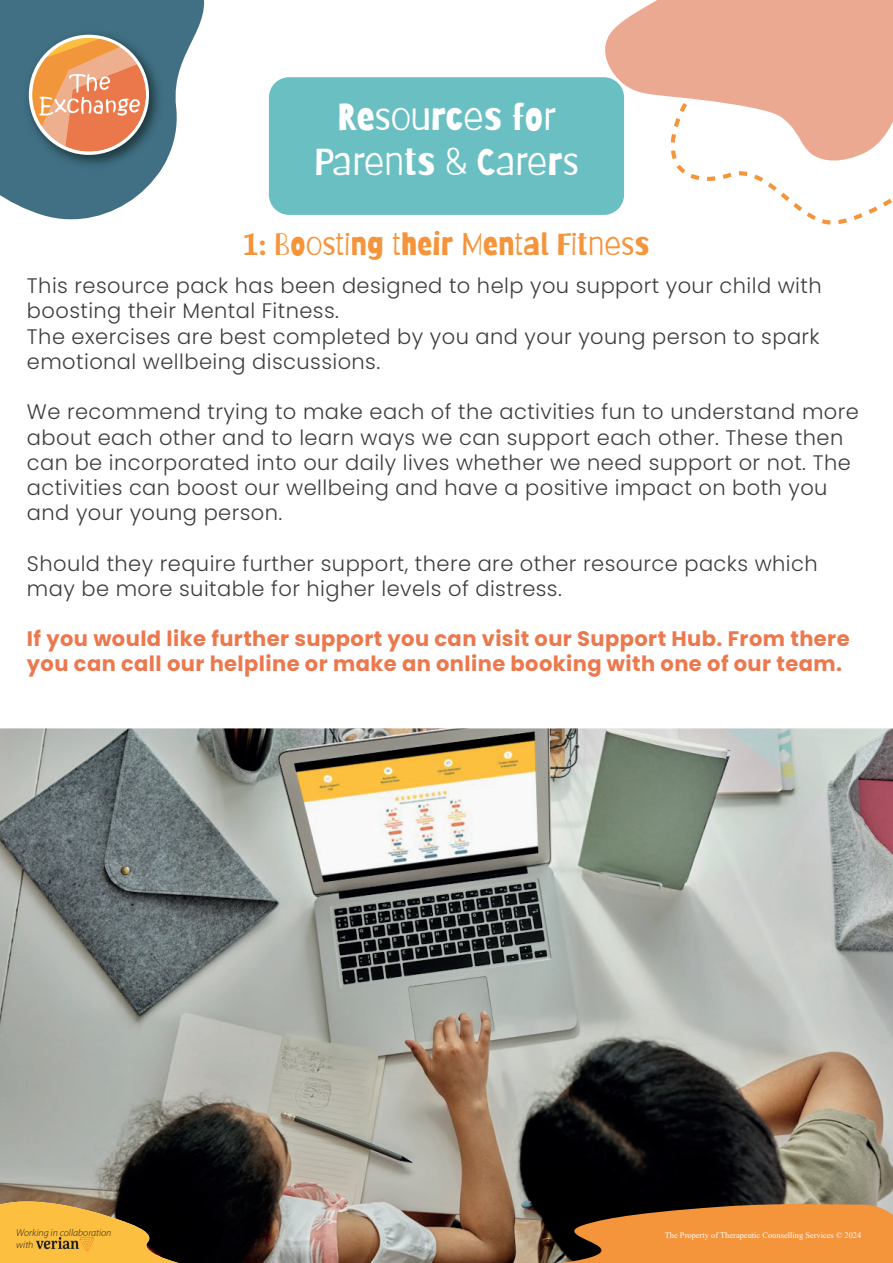
<style>
.page{position:relative;width:893px;height:1263px;background:#fff}
.page>*{position:absolute;margin:0;border:0;box-sizing:border-box;transform-origin:0 0}
.t1{font:37.35px/44.8px "Barriecito";color:#fff;text-align:center}
.t2{font:30.9px "Barriecito";color:#f4943b}
.t3{font:300 21px/25.2px "Poppins";letter-spacing:.02em;color:#3e3e3f}
.t4{font:700 21px/25.2px "Poppins";letter-spacing:.02em;color:#ec784e}
.t5{font:italic 300 10.05px/12.1px "Myriad Pro";color:#231f20}
.t6{font:8.4px "Times New Roman";color:#fff}
</style>
<div class="page">
<img style="left:0;top:728px;width:893px;height:535px">
<svg style="left:676px;top:165px;width:216px;height:60px"></svg>
<svg style="left:0;top:1198px;width:239px;height:65px;background:#846425"></svg>
<svg style="left:501px;top:1202px;width:392px;height:61px;background:#bd7736"></svg>
<svg style="left:605px;top:0;width:288px;height:165px;fill:#eca992"></svg>
<svg style="left:0;top:0;width:205px;height:220px;fill:#416f84"></svg>
<img style="left:20px;top:26px;width:147px;height:147px">
<div style="left:29px;top:35px;width:120px;height:120px;background:#fff;border-radius:50%"></div>
<svg style="left:32px;top:38px;width:114px;height:114px;background:#d49771"></svg>
<div style="left:269px;top:77px;width:355px;height:138px;background:#6abfc2;border-radius:20px"></div>
<img style="left:36px;top:1238px;width:57px;height:12px">
<h1 class="t1" style="left:314px;top:94px;width:266px">Resources for<br>Parents &amp; Carers</h1>
<h2 class="t2" style="left:243px;top:223px;width:408px">1: Boosting their Mental Fitness</h2>
<p class="t3" style="left:27px;top:273px;width:796px">This resource pack has been designed to help you support your child with boosting their Mental Fitness.<br>The exercises are best completed by you and your young person to spark emotional wellbeing discussions.</p>
<p class="t3" style="left:27px;top:399px;width:833px">We recommend trying to make each of the activities fun to understand more about each other and to learn ways we can support each other. These then can be incorporated into our daily lives whether we need support or not. The activities can boost our wellbeing and have a positive impact on both you and your young person.</p>
<p class="t3" style="left:27px;top:551px;width:792px">Should they require further support, there are other resource packs which may be more suitable for higher levels of distress.</p>
<p class="t4" style="left:27px;top:626px;width:824px">If you would like further support you can visit our Support Hub. From there you can call our helpline or make an online booking with one of our team.</p>
<p class="t5" style="left:16px;top:1226px;width:97px">Working in collaboration with</p>
<p class="t6" style="left:665px;top:1229px;width:198px">The Property of Therapeutic Counselling Services © 2024</p>
</div>
